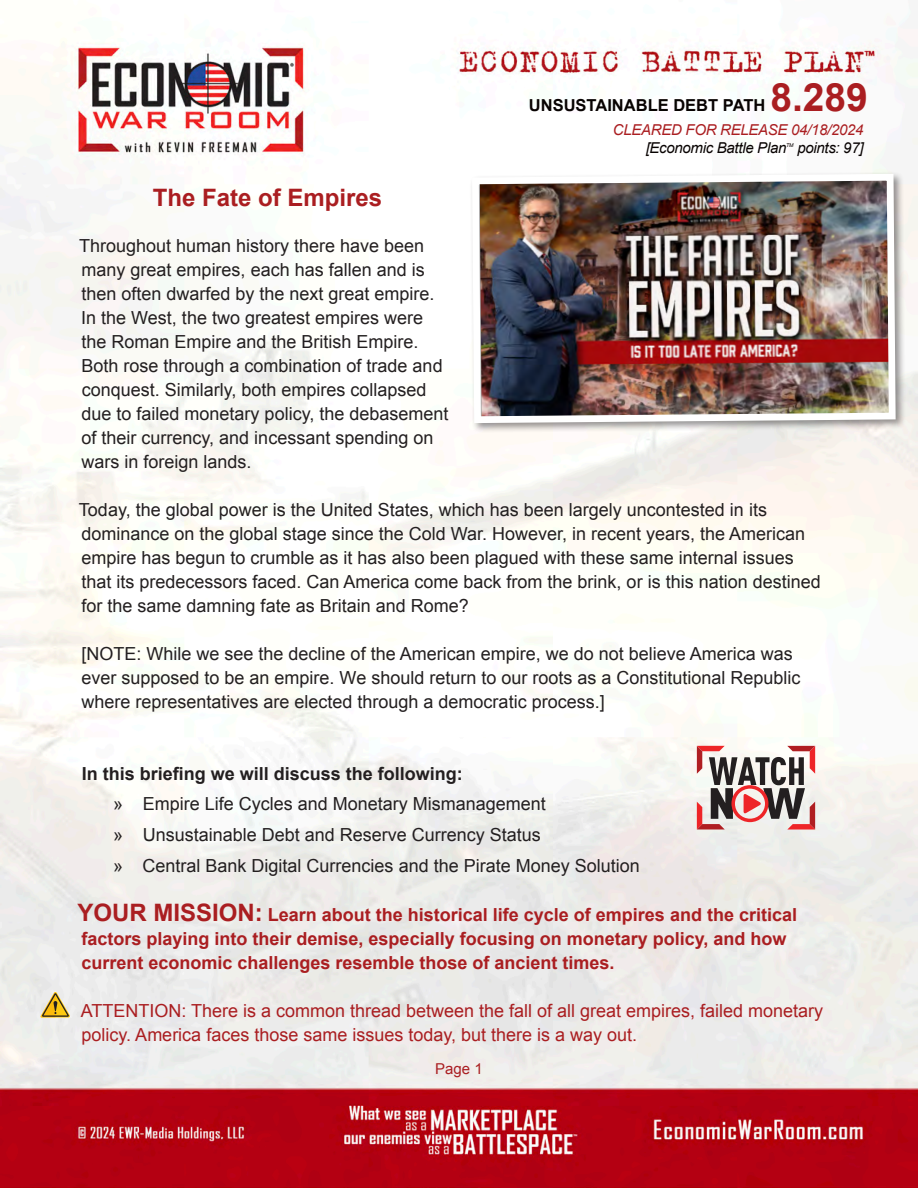
<style>
.page{position:relative;width:918px;height:1188px;background:#fff}
.page>*{position:absolute;margin:0;border:0;box-sizing:border-box;transform-origin:0 0}
.t1{font:700 39px "Arial";color:#aa1e21}
.t2{font:700 24px "Arial";color:#aa1e21}
.t3{font:18px/24px "Arial";color:#231f20}
.t4{font:700 18px/24px "Arial";color:#aa1e21}
.t5{font:18px/24px "Arial";color:#aa1e21}
.t6{font:700 18px "Arial";color:#231f20}
.t7{font:700 16.5px "Arial";color:#080302}
.t8{font:italic 15px "Arial";letter-spacing:-.02em;color:#080302}
.t9{font:italic 15px "Arial";letter-spacing:-.02em;color:#aa1e21}
.t10{font:15px "Arial";color:#aa1e21}
.t11{font:italic 5.25px "Arial";color:#080302}
.s1{font-size:24px}
</style>
<div class="page">
<img style="left:0;top:5px;width:918px;height:1183px">
<div style="left:469px;top:171px;width:437px;height:263px;background:#231f20;opacity:.48"></div>
<img style="left:469px;top:170px;width:430px;height:257px">
<svg style="left:40px;top:991px;width:31px;height:27px"></svg>
<svg style="left:697px;top:746px;width:118px;height:84px"></svg>
<h1 class="t1" style="left:770px;top:72px;width:99px">8.289</h1>
<p class="t9" style="left:613px;top:120px;width:252px">CLEARED FOR RELEASE 04/18/2024</p>
<p class="t8" style="left:646px;top:138px;width:142px">[Economic Battle Plan</p>
<p class="t11" style="left:786px;top:141px;width:9px">TM</p>
<p class="t8" style="left:797px;top:138px;width:68px">points: 97]</p>
<p class="t7" style="left:529px;top:94px;width:238px">UNSUSTAINABLE DEBT PATH</p>
<p class="t2" style="left:153px;top:182px;width:231px">The Fate of Empires</p>
<p class="t3" style="left:79px;top:234px;width:371px">Throughout human history there have been many great empires, each has fallen and is then often dwarfed by the next great empire.<br>In the West, the two greatest empires were the Roman Empire and the British Empire.<br>Both rose through a combination of trade and conquest. Similarly, both empires collapsed due to failed monetary policy, the debasement of their currency, and incessant spending on wars in foreign lands.</p>
<p class="t3" style="left:79px;top:498px;width:743px">Today, the global power is the United States, which has been largely uncontested in its dominance on the global stage since the Cold War. However, in recent years, the American empire has begun to crumble as it has also been plagued with these same internal issues that its predecessors faced. Can America come back from the brink, or is this nation destined for the same damning fate as Britain and Rome?</p>
<p class="t3" style="left:81px;top:642px;width:721px">[NOTE: While we see the decline of the American empire, we do not believe America was ever supposed to be an empire. We should return to our roots as a Constitutional Republic where representatives are elected through a democratic process.]</p>
<p class="t6" style="left:82px;top:762px;width:383px">In this briefing we will discuss the following:</p>
<p class="t3" style="left:113px;top:792px;width:434px">» Empire Life Cycles and Monetary Mismanagement</p>
<p class="t3" style="left:113px;top:823px;width:429px">» Unsustainable Debt and Reserve Currency Status</p>
<p class="t3" style="left:113px;top:853px;width:528px">» Central Bank Digital Currencies and the Pirate Money Solution</p>
<p class="t4" style="left:78px;top:903px;width:721px"><span class="s1">YOUR MISSION:</span> Learn about the historical life cycle of empires and the critical factors playing into their demise, especially focusing on monetary policy, and how current economic challenges resemble those of ancient times.</p>
<p class="t5" style="left:81px;top:999px;width:744px">ATTENTION: There is a common thread between the fall of all great empires, failed monetary policy. America faces those same issues today, but there is a way out.</p>
<p class="t10" style="left:435px;top:1059px;width:49px">Page 1</p>
</div>
